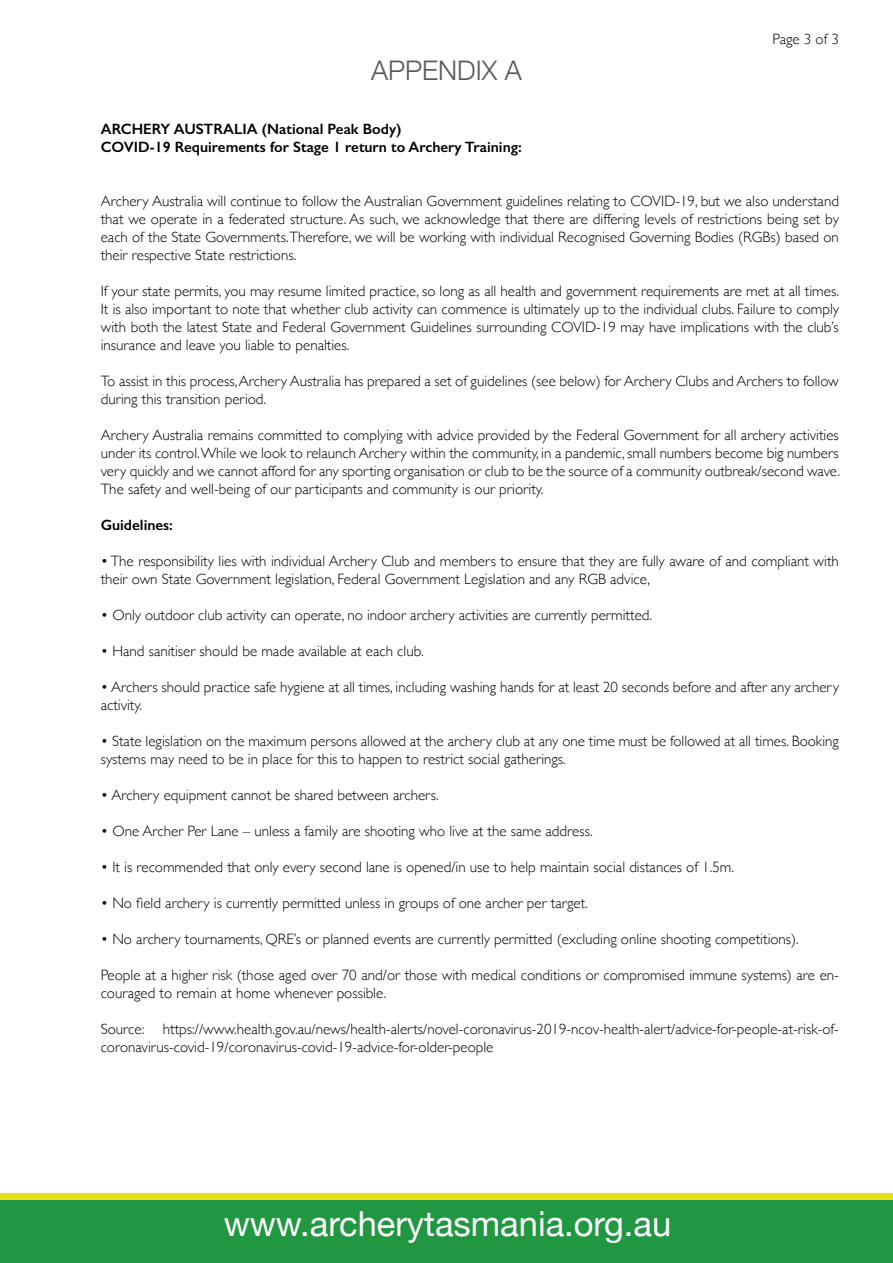
<style>
.page{position:relative;width:893px;height:1263px;background:#fff}
.page>*{position:absolute;margin:0;border:0;box-sizing:border-box;transform-origin:0 0}
.t1{font:34.5px "Helvetica Neue";color:#fff}
.t2{font:300 27px "Helvetica Neue";color:#58595b}
.t3{font:300 15px/18px "Gill Sans";color:#000}
.t4{font:600 15px "Gill Sans";color:#000}
</style>
<div class="page">
<div style="left:0;top:1193px;width:893px;height:70px;background:#e8e210"></div>
<div style="left:0;top:1201px;width:893px;height:62px;background:#219741"></div>
<h2 class="t2" style="left:371px;top:49px;width:152px">APPENDIX A</h2>
<p class="t4" style="left:101px;top:120px;width:31px">ARCHE</p>
<p class="t4" style="left:152px;top:120px;width:33px">RY AUST</p>
<p class="t4" style="left:214px;top:120px;width:20px">RALIA</p>
<p class="t4" style="left:262px;top:120px;width:141px">(National Peak Body)</p>
<p class="t4" style="left:101px;top:138px;width:10px">COVI</p>
<p class="t4" style="left:138px;top:138px;width:385px">D-19 Requirements for Stage 1 return to Archery Training:</p>
<p class="t3" style="left:772px;top:29px;width:68px">Page 3 of 3</p>
<p class="t3" style="left:101px;top:191px;width:740px;text-align:justify">Archery Australia will continue to follow the Australian Government guidelines relating to COVID-19, but we also understand that we operate in a federated structure. As such, we acknowledge that there are differing levels of restrictions being set by each of the State Governments.Therefore, we will be working with individual Recognised Governing Bodies (RGBs) based on their respective State restrictions.</p>
<p class="t3" style="left:101px;top:281px;width:740px;text-align:justify">If your state permits, you may resume limited practice, so long as all health and government requirements are met at all times.<br>It is also important to note that whether club activity can commence is ultimately up to the individual clubs. Failure to comply with both the latest State and Federal Government Guidelines surrounding COVID-19 may have implications with the club’s insurance and leave you liable to penalties.</p>
<p class="t3" style="left:101px;top:371px;width:740px">To assist in this process,Archery Australia has prepared a set of guidelines (see below) for Archery Clubs and Archers to follow during this transition period.</p>
<p class="t3" style="left:101px;top:425px;width:741px;text-align:justify">Archery Australia remains committed to complying with advice provided by the Federal Government for all archery activities under its control.While we look to relaunch Archery within the community, in a pandemic, small numbers become big numbers very quickly and we cannot afford for any sporting organisation or club to be the source of a community outbreak/second wave.<br>The safety and well-being of our participants and community is our priority.</p>
<p class="t4" style="left:101px;top:516px;width:74px">Guidelines:</p>
<p class="t3" style="left:101px;top:551px;width:740px">• The responsibility lies with individual Archery Club and members to ensure that they are fully aware of and compliant with their own State Government legislation, Federal Government Legislation and any RGB advice,</p>
<p class="t3" style="left:101px;top:605px;width:553px">• Only outdoor club activity can operate, no indoor archery activities are currently permitted.</p>
<p class="t3" style="left:101px;top:641px;width:325px">• Hand sanitiser should be made available at each club.</p>
<p class="t3" style="left:101px;top:677px;width:740px">• Archers should practice safe hygiene at all times, including washing hands for at least 20 seconds before and after any archery activity.</p>
<p class="t3" style="left:101px;top:731px;width:740px">• State legislation on the maximum persons allowed at the archery club at any one time must be followed at all times. Booking systems may need to be in place for this to happen to restrict social gatherings.</p>
<p class="t3" style="left:101px;top:785px;width:340px">• Archery equipment cannot be shared between archers.</p>
<p class="t3" style="left:101px;top:821px;width:493px">• One Archer Per Lane – unless a family are shooting who live at the same address.</p>
<p class="t3" style="left:101px;top:857px;width:635px">• It is recommended that only every second lane is opened/in use to help maintain social distances of 1.5m.</p>
<p class="t3" style="left:101px;top:893px;width:489px">• No field archery is currently permitted unless in groups of one archer per target.</p>
<p class="t3" style="left:101px;top:929px;width:700px">• No archery tournaments, QRE’s or planned events are currently permitted (excluding online shooting competitions).</p>
<p class="t3" style="left:101px;top:965px;width:740px">People at a higher risk (those aged over 70 and/or those with medical conditions or compromised immune systems) are en&shy;couraged to remain at home whenever possible.</p>
<p class="t3" style="left:101px;top:1019px;width:740px">Source: https://www.health.gov.au/news/health-alerts/novel-coronavirus-2019-ncov-health-alert/advice-for-people-at-risk-of&shy;coronavirus-covid-19/coronavirus-covid-19-advice-for-older-people</p>
<h1 class="t1" style="left:224px;top:1199px;width:449px">www.archerytasmania.org.au</h1>
</div>
